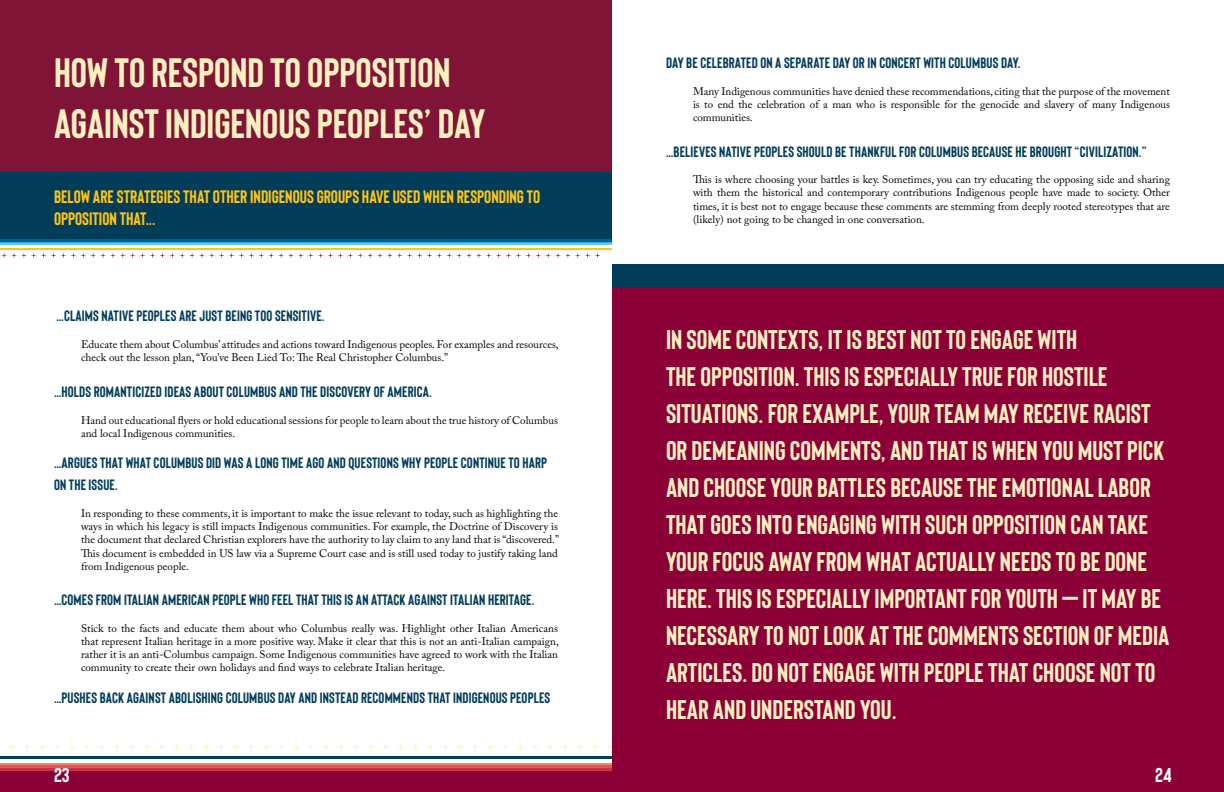
<style>
.page{position:relative;width:1224px;height:792px;background:#fff}
.page>*{position:absolute;margin:0;border:0;box-sizing:border-box;transform-origin:0 0}
.t1{font:700 41px/51px "Bison";color:#fff0c0}
.t2{font:700 27px/37px "Bison";color:#fff0c0}
.t3{font:700 20px "Bison";color:#fff}
.t4{font:700 18px/21.6px "Bison";color:#ffc415}
.t5{font:700 15px/22px "Bison";letter-spacing:.01em;color:#013d59}
.t6{font:11px/13.2px "Adobe Caslon Pro";color:#000;text-align:justify}
</style>
<div class="page">
<div style="left:0;top:771px;width:1224px;height:21px;background:#8b0037"></div>
<svg style="left:0;top:767px;width:612px;height:4px;background:#cf3a49"></svg>
<hr style="left:0;top:765px;width:1224px;height:2px;background:#d55b55">
<hr style="left:0;top:763px;width:1224px;height:2px;background:#f5846f">
<hr style="left:0;top:756px;width:1224px;height:2px;background:#013d59">
<svg style="left:9px;top:743px;width:7px;height:8px"></svg>
<svg style="left:24px;top:743px;width:7px;height:8px"></svg>
<svg style="left:39px;top:743px;width:7px;height:8px"></svg>
<svg style="left:53px;top:743px;width:83px;height:8px"></svg>
<svg style="left:143px;top:743px;width:7px;height:8px"></svg>
<svg style="left:158px;top:743px;width:7px;height:8px"></svg>
<svg style="left:173px;top:743px;width:7px;height:8px"></svg>
<svg style="left:188px;top:743px;width:7px;height:8px"></svg>
<svg style="left:203px;top:743px;width:7px;height:8px"></svg>
<svg style="left:218px;top:743px;width:7px;height:8px"></svg>
<svg style="left:233px;top:743px;width:7px;height:8px"></svg>
<svg style="left:248px;top:743px;width:7px;height:8px"></svg>
<svg style="left:263px;top:743px;width:7px;height:8px"></svg>
<svg style="left:278px;top:743px;width:7px;height:8px"></svg>
<svg style="left:292px;top:743px;width:83px;height:8px"></svg>
<svg style="left:382px;top:743px;width:7px;height:8px"></svg>
<svg style="left:397px;top:743px;width:7px;height:8px"></svg>
<svg style="left:412px;top:743px;width:7px;height:8px"></svg>
<svg style="left:427px;top:743px;width:7px;height:8px"></svg>
<svg style="left:442px;top:743px;width:7px;height:8px"></svg>
<svg style="left:457px;top:743px;width:7px;height:8px"></svg>
<svg style="left:472px;top:743px;width:7px;height:8px"></svg>
<svg style="left:487px;top:743px;width:7px;height:8px"></svg>
<svg style="left:502px;top:743px;width:7px;height:8px"></svg>
<svg style="left:517px;top:743px;width:7px;height:8px"></svg>
<svg style="left:531px;top:743px;width:81px;height:8px"></svg>
<div style="left:612px;top:264px;width:612px;height:478px;background:#013d59"></div>
<div style="left:0;top:0;width:612px;height:181px;background:#7f1437"></div>
<div style="left:0;top:172px;width:612px;height:63px;background:#013d59"></div>
<div style="left:612px;top:289px;width:612px;height:503px;background:#8b0037"></div>
<div style="left:0;top:220px;width:612px;height:20px;background:#013d59"></div>
<hr style="left:0;top:240px;width:612px;height:2px;background:#005f94">
<hr style="left:0;top:242px;width:612px;height:2px;background:#28aae1">
<hr style="left:0;top:244px;width:612px;height:1px;background:#65cdee">
<hr style="left:0;top:248px;width:612px;height:1px;background:#ffc415">
<svg style="left:1px;top:252px;width:600px;height:6px"></svg>
<h1 class="t1" style="left:54px;top:45px;width:433px">HOW TO RESPOND TO OPPOSITION<br>AGAINST INDIGENOUS PEOPLES’ DAY</h1>
<h3 class="t5" style="left:666px;top:51px;width:356px">DAY BE CELEBRATED ON A SEPARATE DAY OR IN CONCERT WITH COLUMBUS DAY.</h3>
<p class="t6" style="left:693px;top:85px;width:479px">Many Indigenous communities have denied these recommendations, citing that the purpose of the movement is to end the celebration of a man who is responsible for the genocide and slavery of many Indigenous communities.</p>
<h3 class="t5" style="left:666px;top:140px;width:482px">…BELIEVES NATIVE PEOPLES SHOULD BE THANKFUL FOR COLUMBUS BECAUSE HE BROUGHT “CIVILIZATION.”</h3>
<p class="t6" style="left:693px;top:173px;width:479px">This is where choosing your battles is key. Sometimes, you can try educating the opposing side and sharing with them the historical and contemporary contributions Indigenous people have made to society. Other times, it is best not to engage because these comments are stemming from deeply rooted stereotypes that are (likely) not going to be changed in one conversation.</p>
<h3 class="t4" style="left:54px;top:185px;width:488px">BELOW ARE STRATEGIES THAT OTHER INDIGENOUS GROUPS HAVE USED WHEN RESPONDING TO<br>OPPOSITION THAT...</h3>
<h3 class="t5" style="left:56px;top:305px;width:270px">…CLAIMS NATIVE PEOPLES ARE JUST BEING TOO SENSITIVE.</h3>
<p class="t6" style="left:81px;top:338px;width:479px">Educate them about Columbus’ attitudes and actions toward Indigenous peoples. For examples and resources, check out the lesson plan, “You’ve Been Lied To: The Real Christopher Columbus.”</p>
<h3 class="t5" style="left:54px;top:380px;width:379px">…HOLDS ROMANTICIZED IDEAS ABOUT COLUMBUS AND THE DISCOVERY OF AMERICA.</h3>
<p class="t6" style="left:81px;top:413px;width:479px">Hand out educational flyers or hold educational sessions for people to learn about the true history of Columbus and local Indigenous communities.</p>
<h3 class="t5" style="left:54px;top:451px;width:495px">…ARGUES THAT WHAT COLUMBUS DID WAS A LONG TIME AGO AND QUESTIONS WHY PEOPLE CONTINUE TO HARP<br>ON THE ISSUE.</h3>
<p class="t6" style="left:81px;top:507px;width:480px">In responding to these comments, it is important to make the issue relevant to today, such as highlighting the ways in which his legacy is still impacts Indigenous communities. For example, the Doctrine of Discovery is the document that declared Christian explorers have the authority to lay claim to any land that is “discovered.” This document is embedded in US law via a Supreme Court case and is still used today to justify taking land from Indigenous people.</p>
<h3 class="t5" style="left:54px;top:588px;width:482px">…COMES FROM ITALIAN AMERICAN PEOPLE WHO FEEL THAT THIS IS AN ATTACK AGAINST ITALIAN HERITAGE.</h3>
<p class="t6" style="left:81px;top:621px;width:479px">Stick to the facts and educate them about who Columbus really was. Highlight other Italian Americans that represent Italian heritage in a more positive way. Make it clear that this is not an anti-Italian campaign, rather it is an anti-Columbus campaign. Some Indigenous communities have agreed to work with the Italian community to create their own holidays and find ways to celebrate Italian heritage.</p>
<h3 class="t5" style="left:54px;top:686px;width:498px">…PUSHES BACK AGAINST ABOLISHING COLUMBUS DAY AND INSTEAD RECOMMENDS THAT INDIGENOUS PEOPLES</h3>
<p class="t2" style="left:666px;top:320px;width:505px">IN SOME CONTEXTS, IT IS BEST NOT TO ENGAGE WITH<br>THE OPPOSITION. THIS IS ESPECIALLY TRUE FOR HOSTILE SITUATIONS. FOR EXAMPLE, YOUR TEAM MAY RECEIVE RACIST OR DEMEANING COMMENTS, AND THAT IS WHEN YOU MUST PICK AND CHOOSE YOUR BATTLES BECAUSE THE EMOTIONAL LABOR THAT GOES INTO ENGAGING WITH SUCH OPPOSITION CAN TAKE YOUR FOCUS AWAY FROM WHAT ACTUALLY NEEDS TO BE DONE HERE. THIS IS ESPECIALLY IMPORTANT FOR YOUTH – IT MAY BE NECESSARY TO NOT LOOK AT THE COMMENTS SECTION OF MEDIA ARTICLES. DO NOT ENGAGE WITH PEOPLE THAT CHOOSE NOT TO HEAR AND UNDERSTAND YOU.</p>
<h3 class="t3" style="left:54px;top:763px;width:17px">23</h3>
<h3 class="t3" style="left:1155px;top:763px;width:18px">24</h3>
</div>
